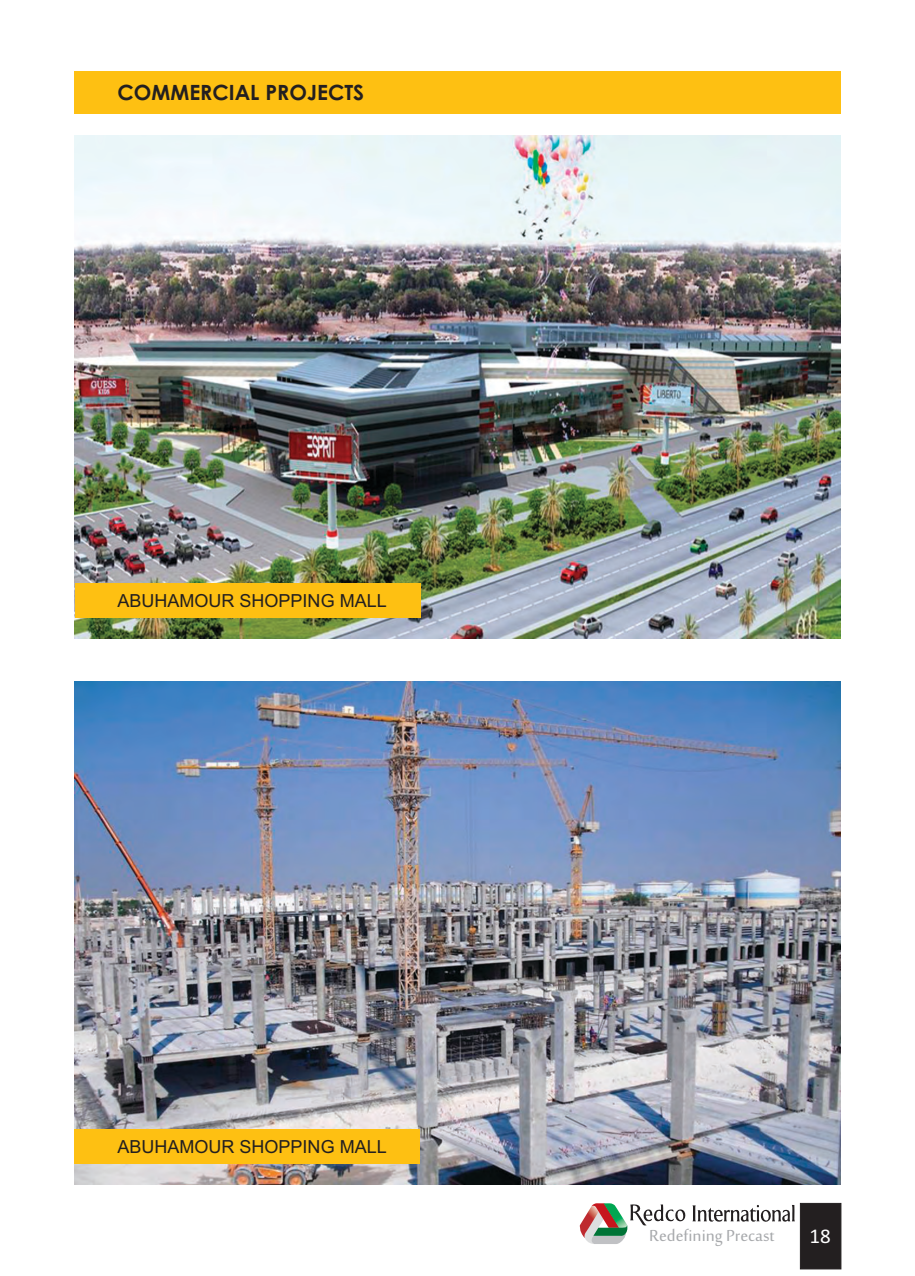
<style>
.page{position:relative;width:915px;height:1276px;background:#fff}
.page>*{position:absolute;margin:0;border:0;box-sizing:border-box;transform-origin:0 0}
.t1{font:22.05px "Sakkal Majalla";color:#a7a9ac}
.t2{font:700 21px "Century Gothic";color:#231f20}
.t3{font:21px "Calibri";color:#fff}
.t4{font:18px "Arial";color:#231f20}
</style>
<div class="page">
<img style="left:75px;top:136px;width:765px;height:502px">
<img style="left:75px;top:681px;width:765px;height:503px">
<div style="left:75px;top:72px;width:765px;height:42px;background:#fec012"></div>
<div style="left:75px;top:583px;width:345px;height:34px;background:#fec012"></div>
<div style="left:75px;top:1129px;width:345px;height:34px;background:#fec012"></div>
<div style="left:799px;top:1203px;width:42px;height:66px;background:#231f20;border:1px solid #231f20"></div>
<svg style="left:579px;top:1203px;width:215px;height:41px"></svg>
<p class="t2" style="left:117px;top:84px;width:248px">COMMERCIAL PROJECTS</p>
<p class="t4" style="left:117px;top:594px;width:271px">ABUHAMOUR SHOPPING MALL</p>
<p class="t4" style="left:117px;top:1140px;width:271px">ABUHAMOUR SHOPPING MALL</p>
<p class="t1" style="left:649px;top:1226px;width:127px">Redefining Precast</p>
<p class="t3" style="left:809px;top:1227px;width:23px">18</p>
</div>
